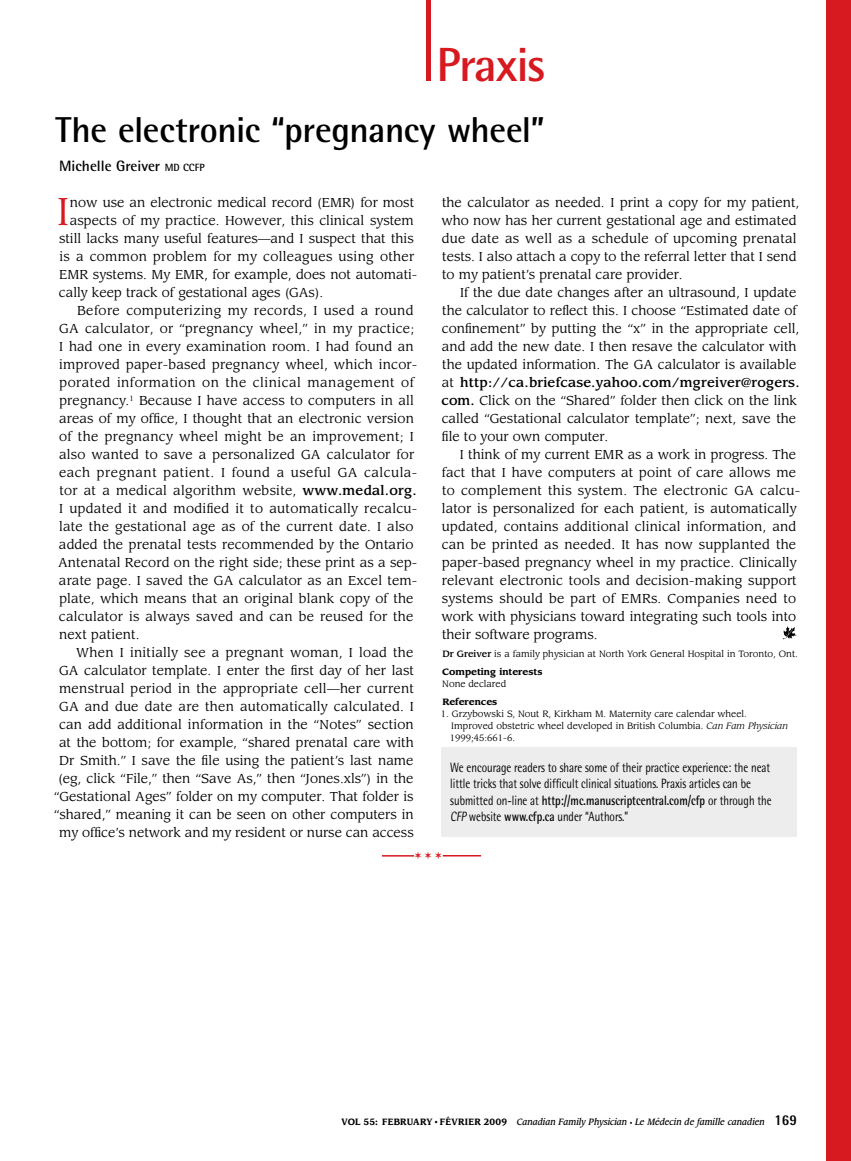
<style>
.page{position:relative;width:851px;height:1161px;background:#fff}
.page>*{position:absolute;margin:0;border:0;box-sizing:border-box;transform-origin:0 0}
.t1{font:700 48px "Rotis Semi Sans Std";letter-spacing:-.03em;color:#d71920}
.t2{font:38.1px "Leawood Std";color:#d71920}
.t3{font:700 36px "Rotis Semi Sans Std";letter-spacing:-.015em;color:#000}
.t4{font:700 15px "Rotis Semi Sans Std";color:#000}
.t5{font:13.5px/16.5px "Rotis Semi Sans Std";color:#000;scale:.8 1}
.t6{font:12.75px/18px "Leawood Std";letter-spacing:.01em;color:#000}
.t7{font:12.75px "Leawood Std";letter-spacing:.035em;color:#000}
.t8{font:12.75px "Leawood Std";letter-spacing:.04em;color:#000}
.t9{font:12.75px "Leawood Std";letter-spacing:.03em;color:#000}
.t10{font:10.5px "Zapf Dingbats";color:#d71920}
.t11{font:9px/12px "Leawood Std";color:#000}
.t12{font:italic 500 9px "Leawood Std";color:#000;scale:.9 1}
.t13{font:700 9px "Leawood Std";color:#000}
.s1{font-size:10.5px}
.s2{font-weight:500}
.s3{font-weight:700}
.s4{font-style:italic}
.s5{font-weight:700;font-style:normal}
.s6{font-family:"Times";font-weight:400;font-style:normal}
.s7{font-style:normal;font-size:6px}
.s8{font-family:"Rotis Semi Sans Std";font-weight:800;font-style:normal;font-size:15px}
</style>
<div class="page">
<div style="left:826px;top:0;width:24px;height:1161px;background:#d71920"></div>
<div style="left:426px;top:0;width:5px;height:81px;background:#d71920"></div>
<svg style="left:782px;top:626px;width:15px;height:13px"></svg>
<div style="left:441px;top:747px;width:355px;height:90px;background:#ededee"></div>
<hr style="left:382px;top:855px;width:32px;height:2px;background:#d71920">
<hr style="left:443px;top:855px;width:38px;height:1px;background:#d71920">
<h1 class="t1" style="left:436px;top:35px;width:111px">Praxis</h1>
<h3 class="t3" style="left:56px;top:108px;width:490px">The electronic “pregnancy wheel”</h3>
<p class="t4" style="left:59px;top:157px;width:147px">Michelle Greiver <span class="s1">MD CCFP</span></p>
<h2 class="t2" style="left:57px;top:189px;width:14px">I</h2>
<p class="t6" style="left:70px;top:194px;width:346px">now use an electronic medical record (EMR) for most</p>
<p class="t6" style="left:441px;top:194px;width:359px">the calculator as needed. I print a copy for my patient, who now has her current gestational age and estimated due date as well as a schedule of upcoming prenatal tests. I also attach a copy to the referral letter that I send to my patient’s prenatal care provider.</p>
<p class="t6" style="left:441px;top:284px;width:359px;text-indent:18px">If the due date changes after an ultrasound, I update the calculator to reflect this. I choose “Estimated date of confinement” by putting the “x” in the appropriate cell, and add the new date. I then resave the calculator with the updated information. The GA calculator is available at <span class="s2">http://ca.briefcase.yahoo.com/mgreiver@rogers. com.</span> Click on the “Shared” folder then click on the link called “Gestational calculator template”; next, save the file to your own computer.</p>
<p class="t6" style="left:441px;top:446px;width:360px;text-indent:18px">I think of my current EMR as a work in progress. The fact that I have computers at point of care allows me to complement this system. The electronic GA calcu&shy;lator is personalized for each patient, is automatically updated, contains additional clinical information, and can be printed as needed. It has now supplanted the paper-based pregnancy wheel in my practice. Clinically relevant electronic tools and decision-making support systems should be part of EMRs. Companies need to work with physicians toward integrating such tools into their software programs.</p>
<p class="t11" style="left:442px;top:645px;width:357px;line-height:18px"><span class="s2">Dr Greiver</span> is a family physician at North York General Hospital in Toronto, Ont.<br><span class="s3">Competing interests</span></p>
<p class="t11" style="left:442px;top:678px;width:65px">None declared</p>
<p class="t13" style="left:442px;top:696px;width:56px">References</p>
<p class="t11" style="left:450px;top:708px;width:339px;text-indent:-9px">1. Grzybowski S, Nout R, Kirkham M. Maternity care calendar wheel.<br>Improved obstetric wheel developed in British Columbia. <span class="s4">Can Fam Physician<br></span>1999;45:661-6.</p>
<p class="t5" style="left:450px;top:759px;width:403px">We encourage readers to share some of their practice experience: the neat little tricks that solve difficult clinical situations. Praxis articles can be submitted on-line at <span class="s3">http://mc.manuscriptcentral.com/cfp</span> or through the <span class="s4">CFP</span> website <span class="s3">www.cfp.ca</span> under “Authors.”</p>
<p class="t10" style="left:414px;top:851px;width:29px">✶ ✶ ✶</p>
<p class="t6" style="left:70px;top:212px;width:345px">aspects of my practice. However, this clinical system</p>
<p class="t6" style="left:59px;top:230px;width:356px">still lacks many useful features—and I suspect that this</p>
<p class="t6" style="left:59px;top:248px;width:356px">is a common problem for my colleagues using other</p>
<p class="t6" style="left:59px;top:266px;width:359px">EMR systems. My EMR, for example, does not automati-</p>
<p class="t6" style="left:59px;top:284px;width:266px">cally keep track of gestational ages (GAs).</p>
<p class="t9" style="left:77px;top:303px;width:338px">Before computerizing my records, I used a round</p>
<p class="t6" style="left:59px;top:320px;width:356px">GA calculator, or “pregnancy wheel,” in my practice;</p>
<p class="t6" style="left:59px;top:338px;width:356px">I had one in every examination room. I had found an</p>
<p class="t6" style="left:59px;top:356px;width:359px">improved paper-based pregnancy wheel, which incor-</p>
<p class="t7" style="left:59px;top:375px;width:356px">porated information on the clinical management of</p>
<p class="t6" style="left:59px;top:392px;width:356px">pregnancy.<sup>1</sup> Because I have access to computers in all</p>
<p class="t6" style="left:59px;top:410px;width:356px">areas of my office, I thought that an electronic version</p>
<p class="t6" style="left:59px;top:428px;width:356px">of the pregnancy wheel might be an improvement; I</p>
<p class="t6" style="left:59px;top:446px;width:356px">also wanted to save a personalized GA calculator for</p>
<p class="t8" style="left:59px;top:465px;width:360px">each pregnant patient. I found a useful GA calcula-</p>
<p class="t6" style="left:59px;top:482px;width:359px">tor at a medical algorithm website, <span class="s2">www.medal.org.</span></p>
<p class="t6" style="left:59px;top:500px;width:360px">I updated it and modified it to automatically recalcu-</p>
<p class="t6" style="left:59px;top:518px;width:356px">late the gestational age as of the current date. I also</p>
<p class="t6" style="left:59px;top:536px;width:356px">added the prenatal tests recommended by the Ontario</p>
<p class="t6" style="left:58px;top:554px;width:361px">Antenatal Record on the right side; these print as a sep-</p>
<p class="t6" style="left:59px;top:572px;width:360px">arate page. I saved the GA calculator as an Excel tem-</p>
<p class="t6" style="left:59px;top:590px;width:356px">plate, which means that an original blank copy of the</p>
<p class="t6" style="left:59px;top:608px;width:356px">calculator is always saved and can be reused for the</p>
<p class="t6" style="left:59px;top:626px;width:82px">next patient.</p>
<p class="t6" style="left:76px;top:644px;width:339px">When I initially see a pregnant woman, I load the</p>
<p class="t6" style="left:59px;top:662px;width:356px">GA calculator template. I enter the first day of her last</p>
<p class="t6" style="left:59px;top:680px;width:356px">menstrual period in the appropriate cell—her current</p>
<p class="t6" style="left:59px;top:698px;width:356px">GA and due date are then automatically calculated. I</p>
<p class="t6" style="left:59px;top:716px;width:356px">can add additional information in the “Notes” section</p>
<p class="t6" style="left:59px;top:734px;width:356px">at the bottom; for example, “shared prenatal care with</p>
<p class="t6" style="left:59px;top:752px;width:356px">Dr Smith.” I save the file using the patient’s last name</p>
<p class="t6" style="left:58px;top:770px;width:357px">(eg, click “File,” then “Save As,” then “Jones.xls”) in the</p>
<p class="t6" style="left:54px;top:788px;width:361px">“Gestational Ages” folder on my computer. That folder is</p>
<p class="t6" style="left:54px;top:806px;width:361px">“shared,” meaning it can be seen on other computers in</p>
<p class="t6" style="left:59px;top:824px;width:356px">my office’s network and my resident or nurse can access</p>
<p class="t12" style="left:341px;top:1116px;width:507px"><span class="s5">Vol 55: february</span> <span class="s6">•</span> <span class="s5">février 2009</span> Canadian Family Physician <span class="s7">•</span> Le Médecin de famille canadien <span class="s8">169</span></p>
</div>
